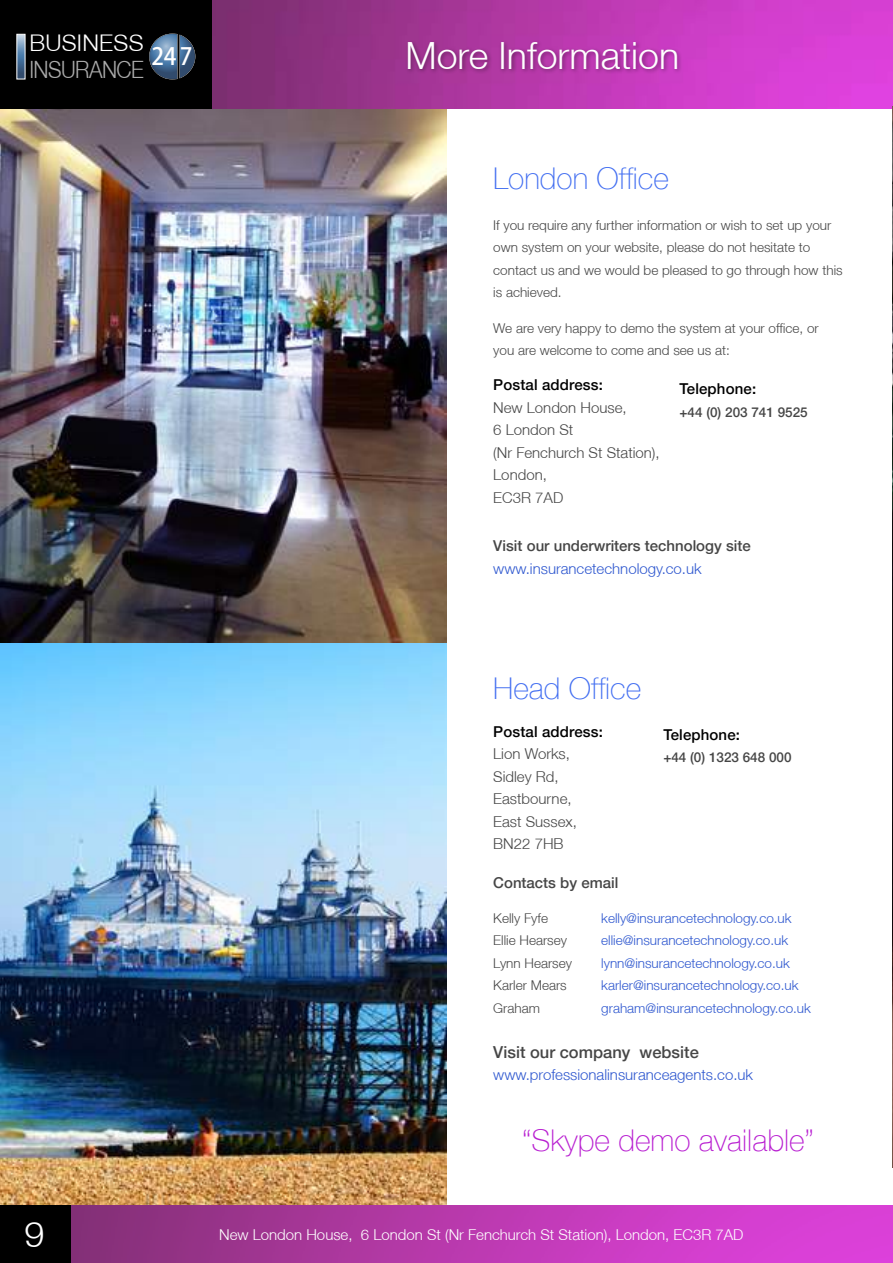
<style>
.page{position:relative;width:893px;height:1263px;background:#fff}
.page>*{position:absolute;margin:0;border:0;box-sizing:border-box;transform-origin:0 0}
.t1{font:300 37.5px "Helvetica Neue LT";color:#fff}
.t2{font:300 36px "Helvetica Neue LT";color:#fff}
.t3{font:100 30px "Helvetica Neue LT";color:#426ef1}
.t4{font:100 30px "Helvetica Neue LT";color:#b81ed1}
.t5{font:300 23.85px "Helvetica Neue LT";letter-spacing:-.025em;color:#aaa;scale:.9 1}
.t6{font:500 23.7px "Koz Go Pr 6 N";color:#fff;scale:.95 1}
.t7{font:300 22.95px "Helvetica Neue LT";letter-spacing:.01em;color:#fff}
.t8{font:500 16.5px "Helvetica Neue LT";color:#464646}
.t9{font:300 15px/22.5px "Helvetica Neue LT";color:#464646}
.t10{font:300 15px "Helvetica Neue LT";color:#2e57cf}
.t11{font:300 15px "Helvetica Neue LT";color:#fff}
.t12{font:500 15px "Helvetica Neue LT";color:#464646}
.t13{font:500 15px "Helvetica Neue LT";letter-spacing:.01em;color:#000}
.t14{font:300 13.5px/22.5px "Helvetica Neue LT";color:#464646}
.t15{font:300 13.5px "Helvetica Neue LT";color:#2e57cf}
.t16{font:500 13.5px "Helvetica Neue LT";color:#464646}
</style>
<div class="page">
<img style="left:0;top:108px;width:446px;height:1097px">
<img style="left:212px;top:0;width:681px;height:108px">
<img style="left:71px;top:1205px;width:822px;height:58px">
<div style="left:0;top:1205px;width:71px;height:58px;background:#000"></div>
<img style="left:892px;top:106px;width:1px;height:1061px">
<div style="left:0;top:0;width:212px;height:108px;background:#000"></div>
<svg style="left:149px;top:34px;width:46px;height:45px"></svg>
<svg style="left:19px;top:36px;width:4px;height:41px"></svg>
<div style="left:406px;top:40px;width:276px;height:33px;background:#000;opacity:.35"></div>
<h3 class="t7" style="left:29px;top:29px;width:116px">BUSINESS</h3>
<h3 class="t5" style="left:29px;top:54px;width:129px">INSURANCE</h3>
<h3 class="t6" style="left:152px;top:43px;width:45px">247</h3>
<h1 class="t1" style="left:405px;top:33px;width:275px">More Information</h1>
<h3 class="t3" style="left:493px;top:162px;width:177px">London Office</h3>
<p class="t14" style="left:493px;top:214px;width:351px">If you require any further information or wish to set up your own system on your website, please do not hesitate to contact us and we would be pleased to go through how this is achieved.</p>
<p class="t14" style="left:493px;top:316px;width:327px">We are very happy to demo the system at your office, or you are welcome to come and see us at:</p>
<p class="t13" style="left:493px;top:376px;width:111px">Postal address:</p>
<p class="t9" style="left:493px;top:396px;width:168px">New London House,<br>6 London St<br>(Nr Fenchurch St Station),<br>London,<br>EC3R 7AD</p>
<p class="t13" style="left:679px;top:380px;width:78px">Telephone:</p>
<p class="t16" style="left:679px;top:404px;width:130px">+44 (0) 203 741 9525</p>
<p class="t12" style="left:493px;top:537px;width:259px">Visit our underwriters technology site</p>
<p class="t10" style="left:493px;top:559px;width:210px">www.insurancetechnology.co.uk</p>
<h3 class="t3" style="left:493px;top:671px;width:149px">Head Office</h3>
<p class="t13" style="left:493px;top:722px;width:111px">Postal address:</p>
<p class="t9" style="left:493px;top:742px;width:85px">Lion Works,<br>Sidley Rd,<br>Eastbourne,<br>East Sussex,<br>BN22 7HB</p>
<p class="t13" style="left:663px;top:725px;width:78px">Telephone:</p>
<p class="t16" style="left:663px;top:749px;width:130px">+44 (0) 1323 648 000</p>
<p class="t12" style="left:493px;top:873px;width:127px">Contacts by email</p>
<p class="t14" style="left:493px;top:906px;width:56px">Kelly Fyfe</p>
<p class="t15" style="left:601px;top:910px;width:192px">kelly@insurancetechnology.co.uk</p>
<p class="t14" style="left:493px;top:929px;width:75px">Ellie Hearsey</p>
<p class="t15" style="left:601px;top:932px;width:188px">ellie@insurancetechnology.co.uk</p>
<p class="t14" style="left:493px;top:951px;width:80px">Lynn Hearsey</p>
<p class="t15" style="left:601px;top:955px;width:190px">lynn@insurancetechnology.co.uk</p>
<p class="t14" style="left:493px;top:974px;width:75px">Karler Mears</p>
<p class="t15" style="left:601px;top:977px;width:199px">karler@insurancetechnology.co.uk</p>
<p class="t14" style="left:493px;top:996px;width:48px">Graham</p>
<p class="t15" style="left:601px;top:1000px;width:211px">graham@insurancetechnology.co.uk</p>
<p class="t8" style="left:493px;top:1042px;width:207px">Visit our company website</p>
<p class="t10" style="left:493px;top:1066px;width:261px">www.professionalinsuranceagents.co.uk</p>
<h3 class="t4" style="left:522px;top:1123px;width:293px">“Skype demo available”</h3>
<h2 class="t2" style="left:24px;top:1212px;width:22px">9</h2>
<p class="t11" style="left:219px;top:1225px;width:526px">New London House, 6 London St (Nr Fenchurch St Station), London, EC3R 7AD</p>
</div>
